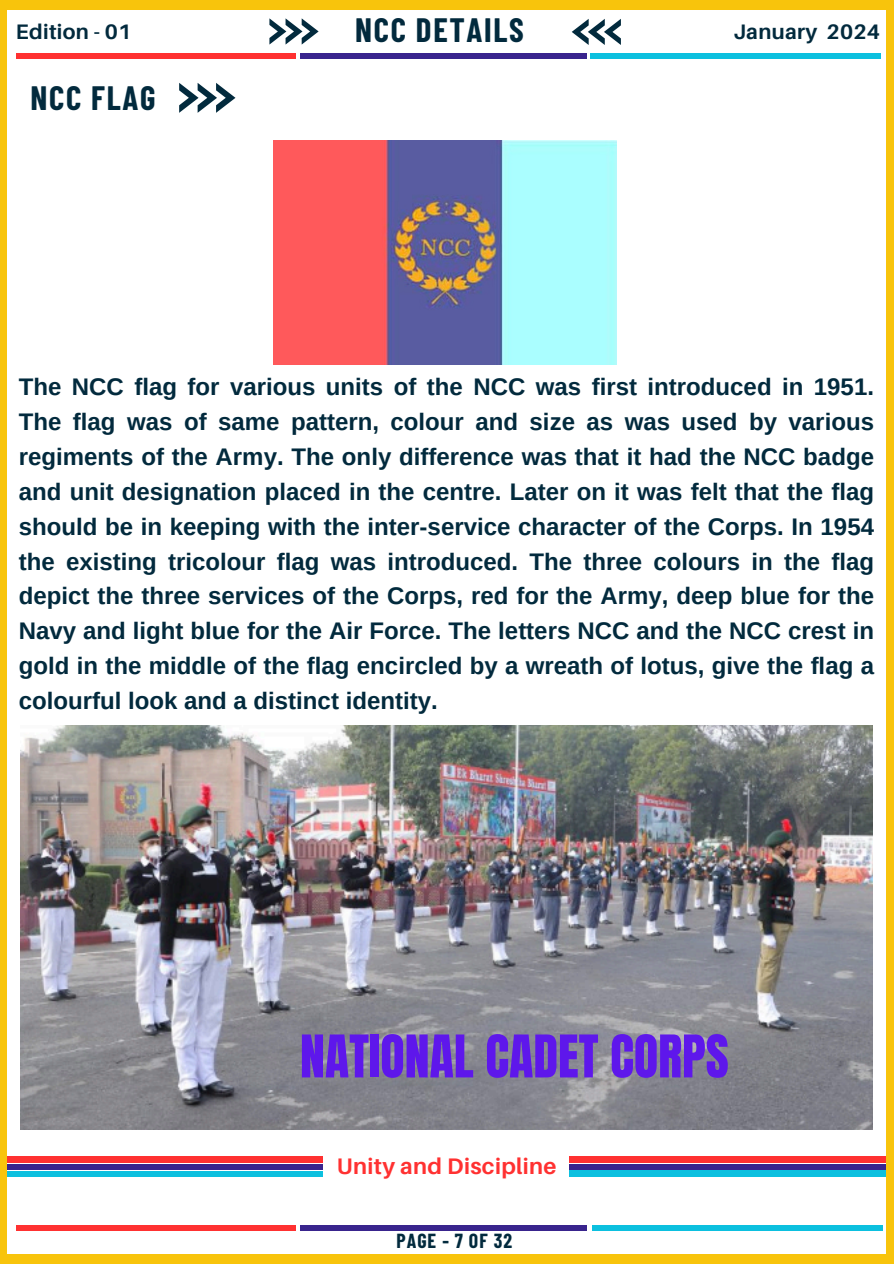
<style>
.page{position:relative;width:894px;height:1264px;background:#fff}
.page>*{position:absolute;margin:0;border:0;box-sizing:border-box;transform-origin:0 0}
.t1{font:49.95px "Anton";color:#5e17eb}
.t2{font:700 33px "Barlow Condensed";letter-spacing:.05em;color:#022a3d}
.t3{font:700 24px/34.8px "Arimo";color:#022a3d;text-align:justify}
.t4{font:700 22.5px "Aileron";letter-spacing:.015em;color:#ff3131}
.t5{font:700 21px "Aileron";letter-spacing:.015em;color:#022a3d}
.t6{font:700 19.95px "Barlow Condensed";letter-spacing:.05em;color:#022a3d}
</style>
<div class="page">
<svg style="left:269px;top:18px;width:49px;height:26px"></svg>
<svg style="left:571px;top:19px;width:49px;height:26px"></svg>
<div style="left:0;top:1253px;width:893px;height:10px;background:#f8c40c"></div>
<div style="left:0;top:0;width:893px;height:9px;background:#f8c40c"></div>
<div style="left:16px;top:54px;width:279px;height:5px;background:#ff3131"></div>
<div style="left:300px;top:54px;width:286px;height:5px;background:#39248d"></div>
<div style="left:590px;top:53px;width:290px;height:6px;background:#0cc0df"></div>
<div style="left:16px;top:1224px;width:279px;height:6px;background:#ff3131"></div>
<div style="left:300px;top:1224px;width:286px;height:6px;background:#39248d"></div>
<div style="left:592px;top:1224px;width:290px;height:6px;background:#0cc0df"></div>
<div style="left:0;top:1155px;width:323px;height:7px;background:#ff3131"></div>
<div style="left:569px;top:1155px;width:323px;height:7px;background:#ff3131"></div>
<div style="left:0;top:1163px;width:323px;height:6px;background:#39248d"></div>
<div style="left:569px;top:1170px;width:323px;height:6px;background:#0cc0df"></div>
<div style="left:0;top:1170px;width:323px;height:6px;background:#0cc0df"></div>
<div style="left:569px;top:1163px;width:323px;height:6px;background:#39248d"></div>
<div style="left:885px;top:0;width:8px;height:1263px;background:#f8c40c"></div>
<div style="left:0;top:0;width:7px;height:1263px;background:#f8c40c"></div>
<img style="left:273px;top:140px;width:343px;height:224px">
<img style="left:20px;top:725px;width:852px;height:404px">
<svg style="left:179px;top:83px;width:56px;height:30px"></svg>
<p class="t2" style="left:355px;top:9px;width:170px">NCC DETAILS</p>
<p class="t5" style="left:16px;top:18px;width:117px">Edition - 01</p>
<p class="t5" style="left:733px;top:18px;width:148px">January 2024</p>
<p class="t2" style="left:30px;top:77px;width:126px">NCC FLAG</p>
<p class="t3" style="left:19px;top:369px;width:856px">The NCC flag for various units of the NCC was first introduced in 1951.<br>The flag was of same pattern, colour and size as was used by various regiments of the Army. The only difference was that it had the NCC badge and unit designation placed in the centre. Later on it was felt that the flag should be in keeping with the inter-service character of the Corps. In 1954 the existing tricolour flag was introduced. The three colours in the flag depict the three services of the Corps, red for the Army, deep blue for the Navy and light blue for the Air Force. The letters NCC and the NCC crest in gold in the middle of the flag encircled by a wreath of lotus, give the flag a colourful look and a distinct identity.</p>
<p class="t1" style="left:300px;top:1020px;width:430px">NATIONAL CADET CORPS</p>
<h2 class="t4" style="left:337px;top:1151px;width:221px">Unity and Discipline</h2>
<h3 class="t6" style="left:396px;top:1227px;width:117px">PAGE - 7 OF 32</h3>
</div>
